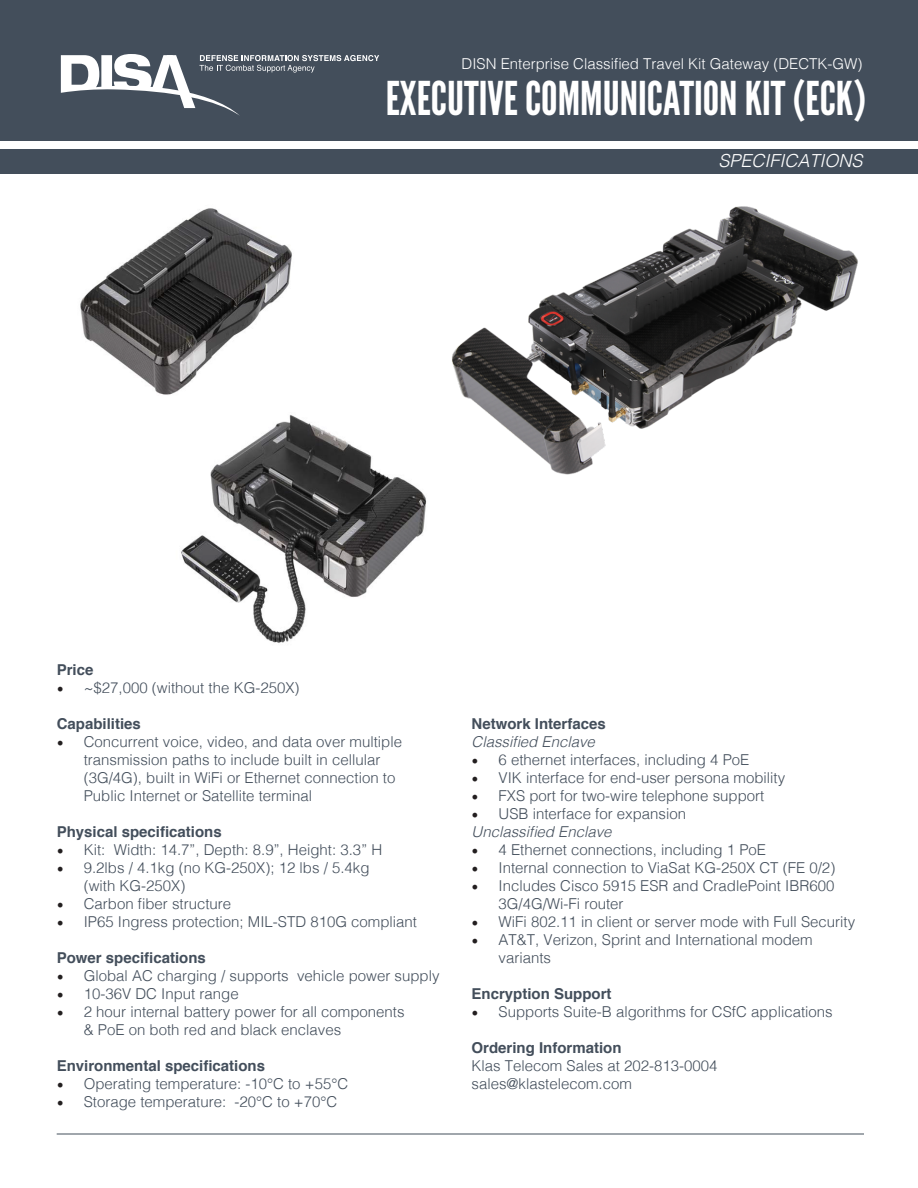
<style>
.page{position:relative;width:918px;height:1188px;background:#fff}
.page>*{position:absolute;margin:0;border:0;box-sizing:border-box;transform-origin:0 0}
.t1{font:46.5px "League Gothic";color:#fff}
.t2{font:italic 300 18px "Helvetica";color:#fff}
.t3{font:300 15px/18px "Helvetica";color:#434e5b}
.t4{font:700 15px "Helvetica";color:#434e5b}
.t5{font:300 15px "Helvetica";color:#fff}
.t6{font:italic 300 15px "Helvetica";color:#434e5b}
.s1{font-family:"Minion Pro";font-weight:400;font-size:18px;color:#231f20}
</style>
<div class="page">
<div style="left:0;top:0;width:918px;height:141px;background:#434e5b"></div>
<div style="left:0;top:149px;width:918px;height:25px;background:#434e5b"></div>
<svg style="left:61px;top:54px;width:318px;height:62px"></svg>
<img style="left:80px;top:208px;width:212px;height:187px">
<img style="left:181px;top:415px;width:246px;height:228px">
<img style="left:419px;top:206px;width:439px;height:278px">
<hr style="left:57px;top:1134px;width:807px;height:1px;background:#434e5b">
<p class="t5" style="left:462px;top:51px;width:402px">DISN Enterprise Classified Travel Kit Gateway (DECTK-GW)</p>
<p class="t1" style="left:386px;top:70px;width:482px">EXECUTIVE COMMUNICATION KIT (ECK)</p>
<p class="t2" style="left:718px;top:145px;width:146px">SPECIFICATIONS</p>
<p class="t4" style="left:57px;top:657px;width:38px">Price</p>
<p class="t3" style="left:57px;top:677px;width:244px"><span class="s1">•</span> ~$27,000 (without the KG-250X)</p>
<p class="t4" style="left:57px;top:711px;width:86px">Capabilities</p>
<p class="t3" style="left:84px;top:731px;width:320px;text-indent:-27px"><span class="s1">•</span> Concurrent voice, video, and data over multiple transmission paths to include built in cellular (3G/4G), built in WiFi or Ethernet connection to Public Internet or Satellite terminal</p>
<p class="t4" style="left:57px;top:819px;width:167px">Physical specifications</p>
<p class="t3" style="left:57px;top:839px;width:327px"><span class="s1">•</span> Kit: Width: 14.7”, Depth: 8.9”, Height: 3.3” H</p>
<p class="t3" style="left:84px;top:857px;width:287px;text-indent:-27px"><span class="s1">•</span> 9.2lbs / 4.1kg (no KG-250X); 12 lbs / 5.4kg (with KG-250X)</p>
<p class="t3" style="left:57px;top:893px;width:176px"><span class="s1">•</span> Carbon fiber structure</p>
<p class="t3" style="left:57px;top:911px;width:362px"><span class="s1">•</span> IP65 Ingress protection; MIL-STD 810G compliant</p>
<p class="t4" style="left:57px;top:945px;width:151px">Power specifications</p>
<p class="t3" style="left:57px;top:965px;width:384px"><span class="s1">•</span> Global AC charging / supports vehicle power supply</p>
<p class="t3" style="left:57px;top:983px;width:184px"><span class="s1">•</span> 10-36V DC Input range</p>
<p class="t3" style="left:84px;top:1001px;width:322px;text-indent:-27px"><span class="s1">•</span> 2 hour internal battery power for all components &amp; PoE on both red and black enclaves</p>
<p class="t4" style="left:57px;top:1053px;width:210px">Environmental specifications</p>
<p class="t3" style="left:57px;top:1073px;width:293px"><span class="s1">•</span> Operating temperature: -10°C to +55°C</p>
<p class="t3" style="left:57px;top:1091px;width:282px"><span class="s1">•</span> Storage temperature: -20°C to +70°C</p>
<p class="t4" style="left:472px;top:711px;width:136px">Network Interfaces</p>
<p class="t6" style="left:472px;top:729px;width:125px">Classified Enclave</p>
<p class="t3" style="left:472px;top:749px;width:279px"><span class="s1">•</span> 6 ethernet interfaces, including 4 PoE</p>
<p class="t3" style="left:472px;top:767px;width:315px"><span class="s1">•</span> VIK interface for end-user persona mobility</p>
<p class="t3" style="left:472px;top:785px;width:294px"><span class="s1">•</span> FXS port for two-wire telephone support</p>
<p class="t3" style="left:472px;top:803px;width:216px"><span class="s1">•</span> USB interface for expansion</p>
<p class="t6" style="left:472px;top:819px;width:142px">Unclassified Enclave</p>
<p class="t3" style="left:472px;top:839px;width:296px"><span class="s1">•</span> 4 Ethernet connections, including 1 PoE</p>
<p class="t3" style="left:472px;top:857px;width:365px"><span class="s1">•</span> Internal connection to ViaSat KG-250X CT (FE 0/2)</p>
<p class="t3" style="left:499px;top:875px;width:337px;text-indent:-27px"><span class="s1">•</span> Includes Cisco 5915 ESR and CradlePoint IBR600<br>3G/4G/Wi-Fi router</p>
<p class="t3" style="left:472px;top:911px;width:385px"><span class="s1">•</span> WiFi 802.11 in client or server mode with Full Security</p>
<p class="t3" style="left:499px;top:929px;width:316px;text-indent:-27px"><span class="s1">•</span> AT&amp;T, Verizon, Sprint and International modem variants</p>
<p class="t4" style="left:472px;top:981px;width:142px">Encryption Support</p>
<p class="t3" style="left:472px;top:1001px;width:363px"><span class="s1">•</span> Supports Suite-B algorithms for CSfC applications</p>
<p class="t4" style="left:472px;top:1035px;width:152px">Ordering Information</p>
<p class="t3" style="left:472px;top:1055px;width:247px">Klas Telecom Sales at 202-813-0004</p>
<p class="t3" style="left:472px;top:1073px;width:162px">sales@klastelecom.com</p>
</div>
